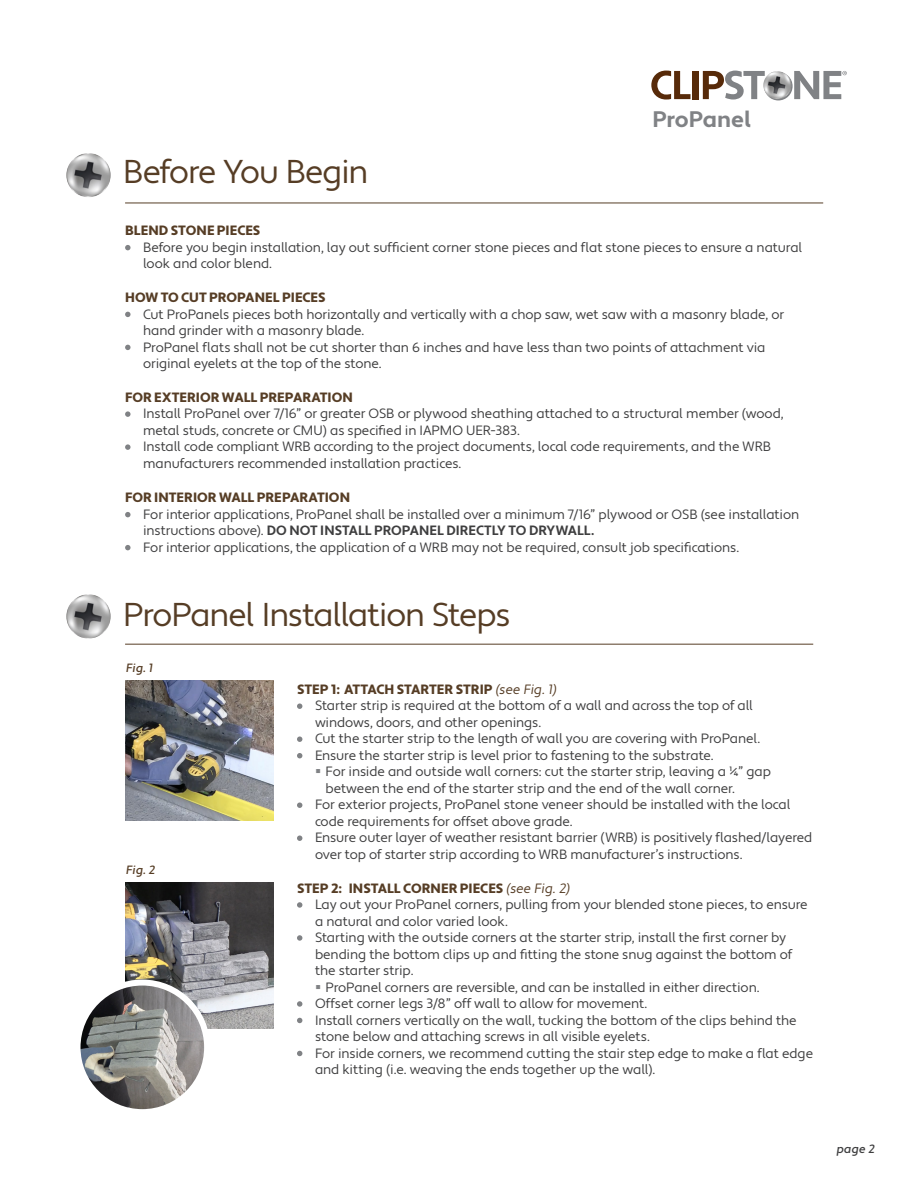
<style>
.page{position:relative;width:918px;height:1188px;background:#fff}
.page>*{position:absolute;margin:0;border:0;box-sizing:border-box;transform-origin:0 0}
.intro{font:33px "Apertura";letter-spacing:-.04em;color:#563d25}
.intro-2{font:700 22.5px "Apertura";letter-spacing:-.005em;color:#808285}
.bullets_in_steps{font:13.5px/16.5px "Apertura";letter-spacing:-.01em;color:#3e3e3f}
.bullets_propanel_fro{font:13.5px/16.5px "Apertura";letter-spacing:-.01em;color:#3e3e3f}
.bullet_indent_2{font:13.5px/16.5px "Apertura";letter-spacing:-.01em;color:#3e3e3f}
.body_head_propanel{font:900 13.5px "Apertura";letter-spacing:.005em;color:#563d25}
.body_head_propanel-2{font:12px "Apertura Medium Obliq";letter-spacing:-.005em;color:#563d25}
.bullets_propanel_fro-2{font:12px "Apertura Medium Obliq";color:#3e3e3f}
.s1{font-weight:700}
.s2{font-family:"Apertura Obliq";font-weight:400}
.s3{color:#808285}
</style>
<div class="page">
<svg style="left:297px;top:703px;width:5px;height:6px"></svg>
<svg style="left:297px;top:736px;width:5px;height:6px"></svg>
<svg style="left:297px;top:753px;width:5px;height:5px"></svg>
<svg style="left:297px;top:802px;width:5px;height:6px"></svg>
<svg style="left:297px;top:835px;width:5px;height:6px"></svg>
<svg style="left:297px;top:902px;width:5px;height:6px"></svg>
<svg style="left:297px;top:935px;width:5px;height:6px"></svg>
<svg style="left:297px;top:1001px;width:5px;height:6px"></svg>
<svg style="left:297px;top:1018px;width:5px;height:5px"></svg>
<svg style="left:297px;top:1051px;width:5px;height:5px"></svg>
<svg style="left:125px;top:245px;width:6px;height:5px"></svg>
<svg style="left:125px;top:312px;width:6px;height:5px"></svg>
<svg style="left:125px;top:345px;width:6px;height:5px"></svg>
<svg style="left:125px;top:411px;width:6px;height:6px"></svg>
<svg style="left:125px;top:444px;width:6px;height:6px"></svg>
<svg style="left:125px;top:512px;width:6px;height:5px"></svg>
<svg style="left:125px;top:545px;width:6px;height:5px"></svg>
<hr style="left:125px;top:644px;width:688px;height:1px;background:#563d25">
<hr style="left:125px;top:203px;width:698px;height:1px;background:#563d25">
<img style="left:66px;top:594px;width:45px;height:45px;border-radius:22px">
<img style="left:66px;top:153px;width:45px;height:44px;border-radius:22px">
<img style="left:125px;top:680px;width:148px;height:140px">
<img style="left:125px;top:882px;width:148px;height:147px">
<img style="left:82px;top:984px;width:125px;height:124px">
<div style="left:75px;top:980px;width:135px;height:135px;border:6px solid #fff;border-radius:50%"></div>
<svg style="left:764px;top:72px;width:29px;height:28px"></svg>
<div style="left:693px;top:71px;width:6px;height:28px;background:#572a09"></div>
<svg style="left:703px;top:71px;width:62px;height:29px"></svg>
<svg style="left:651px;top:71px;width:39px;height:29px"></svg>
<img style="left:763px;top:71px;width:28px;height:28px;border-radius:14px">
<svg style="left:794px;top:71px;width:53px;height:28px"></svg>
<p class="intro" style="left:123px;top:152px;width:247px">Before You Begin</p>
<p class="intro-2" style="left:652px;top:106px;width:100px">ProPanel</p>
<p class="body_head_propanel" style="left:125px;top:222px;width:137px">BLEND STONE PIECES</p>
<p class="bullets_propanel_fro" style="left:143px;top:239px;width:661px">Before you begin installation, lay out sufficient corner stone pieces and flat stone pieces to ensure a natural look and color blend.</p>
<p class="body_head_propanel" style="left:125px;top:289px;width:202px">HOW TO CUT PROPANEL PIECES</p>
<p class="bullets_propanel_fro" style="left:143px;top:306px;width:643px">Cut ProPanels pieces both horizontally and vertically with a chop saw, wet saw with a masonry blade, or hand grinder with a masonry blade.</p>
<p class="bullets_propanel_fro" style="left:143px;top:339px;width:624px">ProPanel flats shall not be cut shorter than 6 inches and have less than two points of attachment via original eyelets at the top of the stone.</p>
<p class="body_head_propanel" style="left:125px;top:389px;width:229px">FOR EXTERIOR WALL PREPARATION</p>
<p class="bullets_propanel_fro" style="left:143px;top:406px;width:642px">Install ProPanel over 7/16” or greater OSB or plywood sheathing attached to a structural member (wood, metal studs, concrete or CMU) as specified in IAPMO UER-383.</p>
<p class="bullets_propanel_fro" style="left:143px;top:439px;width:629px">Install code compliant WRB according to the project documents, local code requirements, and the WRB manufacturers recommended installation practices.</p>
<p class="body_head_propanel" style="left:125px;top:489px;width:226px">FOR INTERIOR WALL PREPARATION</p>
<p class="bullets_propanel_fro" style="left:143px;top:506px;width:658px">For interior applications, ProPanel shall be installed over a minimum 7/16” plywood or OSB (see installation instructions above). <span class="s1">DO NOT INSTALL PROPANEL DIRECTLY TO DRYWALL.</span></p>
<p class="bullets_propanel_fro" style="left:143px;top:539px;width:598px">For interior applications, the application of a WRB may not be required, consult job specifications.</p>
<p class="intro" style="left:123px;top:595px;width:389px">ProPanel Installation Steps</p>
<p class="body_head_propanel-2" style="left:126px;top:661px;width:28px">Fig. 1</p>
<p class="body_head_propanel-2" style="left:126px;top:862px;width:30px">Fig. 2</p>
<p class="body_head_propanel" style="left:297px;top:681px;width:262px">STEP 1: ATTACH STARTER STRIP <span class="s2">(see Fig. 1)</span></p>
<p class="bullets_in_steps" style="left:315px;top:698px;width:440px">Starter strip is required at the bottom of a wall and across the top of all windows, doors, and other openings.</p>
<p class="bullets_in_steps" style="left:315px;top:731px;width:447px">Cut the starter strip to the length of wall you are covering with ProPanel.</p>
<p class="bullets_in_steps" style="left:315px;top:747px;width:400px">Ensure the starter strip is level prior to fastening to the substrate.</p>
<p class="bullet_indent_2" style="left:326px;top:764px;width:447px;text-indent:-10px"><span class="s3">▪</span> For inside and outside wall corners: cut the starter strip, leaving a ¼” gap between the end of the starter strip and the end of the wall corner.</p>
<p class="bullets_in_steps" style="left:315px;top:797px;width:477px">For exterior projects, ProPanel stone veneer should be installed with the local code requirements for offset above grade.</p>
<p class="bullets_in_steps" style="left:315px;top:830px;width:499px">Ensure outer layer of weather resistant barrier (WRB) is positively flashed/layered over top of starter strip according to WRB manufacturer’s instructions.</p>
<p class="body_head_propanel" style="left:297px;top:880px;width:275px">STEP 2: INSTALL CORNER PIECES <span class="s2">(see Fig. 2)</span></p>
<p class="bullets_in_steps" style="left:315px;top:897px;width:494px">Lay out your ProPanel corners, pulling from your blended stone pieces, to ensure a natural and color varied look.</p>
<p class="bullets_in_steps" style="left:315px;top:930px;width:479px">Starting with the outside corners at the starter strip, install the first corner by bending the bottom clips up and fitting the stone snug against the bottom of the starter strip.</p>
<p class="bullet_indent_2" style="left:315px;top:979px;width:446px"><span class="s3">▪</span> ProPanel corners are reversible, and can be installed in either direction.</p>
<p class="bullets_in_steps" style="left:315px;top:996px;width:334px">Offset corner legs 3/8” off wall to allow for movement.</p>
<p class="bullets_in_steps" style="left:315px;top:1012px;width:483px">Install corners vertically on the wall, tucking the bottom of the clips behind the stone below and attaching screws in all visible eyelets.</p>
<p class="bullets_in_steps" style="left:315px;top:1045px;width:500px">For inside corners, we recommend cutting the stair step edge to make a flat edge and kitting (i.e. weaving the ends together up the wall).</p>
<p class="bullets_propanel_fro-2" style="left:837px;top:1141px;width:40px">page 2</p>
</div>
